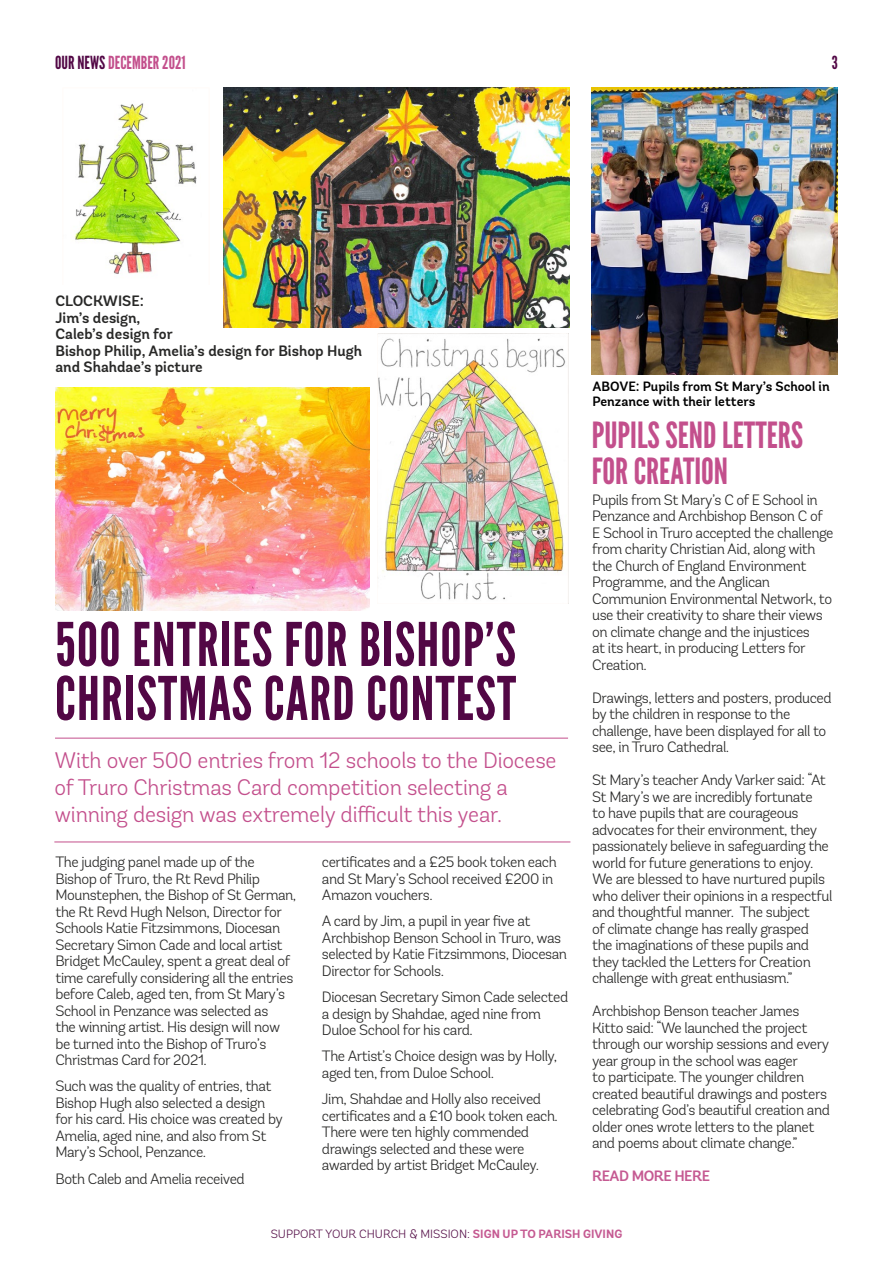
<style>
.page{position:relative;width:893px;height:1263px;background:#fff}
.page>*{position:absolute;margin:0;border:0;box-sizing:border-box;transform-origin:0 0}
.t1{font:60px/54px "League Gothic";letter-spacing:.02em;color:#520745}
.t2{font:36px/36px "League Gothic";color:#c34f8c}
.t3{font:300 22.5px/27px "Andes Rounded";letter-spacing:-.01em;color:#c34f8c}
.t4{font:18px "League Gothic";color:#c34f8c}
.t5{font:18px "League Gothic";color:#520745}
.t6{font:300 15px/16.5px "Andes Rounded";letter-spacing:-.03em;color:#282827}
.t7{font:600 15px/16.5px "Andes Rounded";color:#282827}
.t8{font:600 15px "Andes Rounded";letter-spacing:-.03em;color:#c55a92}
.t9{font:600 13.5px/15px "Andes Rounded";color:#000}
.t10{font:300 12px "Andes Rounded";color:#58134b}
.s1{color:#520745}
.s2{font-weight:700;color:#c55a92}
</style>
<div class="page">
<hr style="left:55px;top:738px;width:513px;height:1px;background:#c34f8c">
<hr style="left:54px;top:841px;width:516px;height:1px;background:#c34f8c">
<img style="left:224px;top:87px;width:346px;height:240px">
<img style="left:55px;top:388px;width:315px;height:222px">
<img style="left:75px;top:103px;width:122px;height:171px">
<img style="left:379px;top:338px;width:187px;height:262px">
<div style="left:377px;top:333px;width:191px;height:271px;border:1px solid #fffbf8"></div>
<img style="left:591px;top:87px;width:246px;height:287px">
<p class="t4" style="left:55px;top:51px;width:132px"><span class="s1">OUR NEWS</span> DECEMBER 2021</p>
<p class="t5" style="left:832px;top:51px;width:8px">3</p>
<p class="t7" style="left:55px;top:293px;width:308px">CLOCKWISE:<br>Jim’s design,<br>Caleb’s design for<br>Bishop Philip, Amelia’s design for Bishop Hugh and Shahdae’s picture</p>
<h1 class="t1" style="left:55px;top:618px;width:462px">500 ENTRIES FOR BISHOP’S<br>CHRISTMAS CARD CONTEST</h1>
<h3 class="t3" style="left:54px;top:746px;width:504px">With over 500 entries from 12 schools to the Diocese of Truro Christmas Card competition selecting a winning design was extremely difficult this year.</h3>
<p class="t6" style="left:55px;top:853px;width:242px">The judging panel made up of the Bishop of Truro, the Rt Revd Philip Mounstephen, the Bishop of St German, the Rt Revd Hugh Nelson, Director for Schools Katie Fitzsimmons, Diocesan Secretary Simon Cade and local artist Bridget McCauley, spent a great deal of time carefully considering all the entries before Caleb, aged ten, from St Mary’s School in Penzance was selected as<br>the winning artist. His design will now be turned into the Bishop of Truro’s Christmas Card for 2021.</p>
<p class="t6" style="left:55px;top:1078px;width:229px">Such was the quality of entries, that Bishop Hugh also selected a design for his card. His choice was created by Amelia, aged nine, and also from St Mary’s School, Penzance.</p>
<p class="t6" style="left:55px;top:1170px;width:191px">Both Caleb and Amelia received</p>
<p class="t6" style="left:322px;top:853px;width:236px">certificates and a £25 book token each and St Mary’s School received £200 in<br>Amazon vouchers.</p>
<p class="t6" style="left:322px;top:913px;width:247px">A card by Jim, a pupil in year five at Archbishop Benson School in Truro, was selected by Katie Fitzsimmons, Diocesan Director for Schools.</p>
<p class="t6" style="left:322px;top:988px;width:248px">Diocesan Secretary Simon Cade selected a design by Shahdae, aged nine from<br>Duloe School for his card.</p>
<p class="t6" style="left:322px;top:1048px;width:237px">The Artist’s Choice design was by Holly, aged ten, from Duloe School.</p>
<p class="t6" style="left:322px;top:1090px;width:237px">Jim, Shahdae and Holly also received certificates and a £10 book token each.<br>There were ten highly commended drawings selected and these were awarded by artist Bridget McCauley.</p>
<p class="t9" style="left:592px;top:379px;width:239px">ABOVE: Pupils from St Mary’s School in<br>Penzance with their letters</p>
<h2 class="t2" style="left:592px;top:417px;width:213px">PUPILS SEND LETTERS<br>FOR CREATION</h2>
<p class="t6" style="left:592px;top:491px;width:243px">Pupils from St Mary’s C of E School in Penzance and Archbishop Benson C of E School in Truro accepted the challenge from charity Christian Aid, along with the Church of England Environment Programme, and the Anglican Communion Environmental Network, to use their creativity to share their views on climate change and the injustices<br>at its heart, in producing Letters for Creation.</p>
<p class="t6" style="left:592px;top:689px;width:241px">Drawings, letters and posters, produced by the children in response to the challenge, have been displayed for all to see, in Truro Cathedral.</p>
<p class="t6" style="left:592px;top:772px;width:242px">St Mary’s teacher Andy Varker said: “At St Mary’s we are incredibly fortunate<br>to have pupils that are courageous advocates for their environment, they passionately believe in safeguarding the world for future generations to enjoy.<br>We are blessed to have nurtured pupils who deliver their opinions in a respectful and thoughtful manner. The subject<br>of climate change has really grasped the imaginations of these pupils and they tackled the Letters for Creation challenge with great enthusiasm.”</p>
<p class="t6" style="left:592px;top:1003px;width:239px">Archbishop Benson teacher James Kitto said: “We launched the project through our worship sessions and every year group in the school was eager<br>to participate. The younger children created beautiful drawings and posters celebrating God’s beautiful creation and older ones wrote letters to the planet and poems about climate change.”</p>
<p class="t8" style="left:592px;top:1167px;width:120px">READ MORE HERE</p>
<p class="t10" style="left:271px;top:1226px;width:353px">SUPPORT YOUR CHURCH &amp; MISSION: <span class="s2">SIGN UP TO PARISH GIVING</span></p>
</div>
